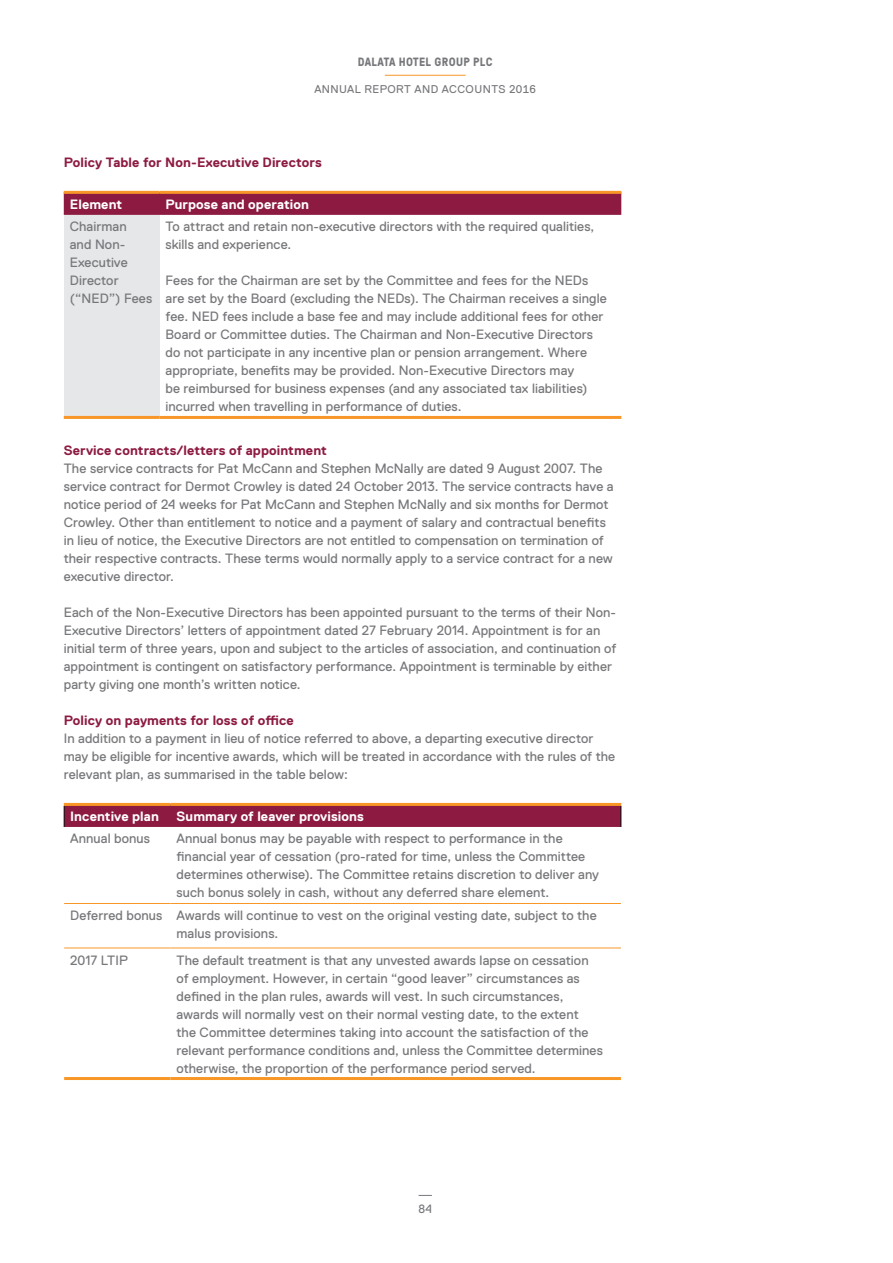
<style>
.page{position:relative;width:893px;height:1263px;background:#fff}
.page>*{position:absolute;margin:0;border:0;box-sizing:border-box;transform-origin:0 0}
.body_copy_9pt{font:13.5px/18px "Replica Std";letter-spacing:.005em;color:#77787b}
._9_bold_replica{font:700 13.5px "Replica Std";letter-spacing:.01em;color:#8d1b41}
.body_copy_9pt-2{font:700 13.5px "Replica Std";letter-spacing:.01em;color:#fff}
.t1{font:700 12px "GT Pressura";letter-spacing:.03em;color:#77787b}
.t2{font:12px "Replica Std";color:#77787b}
.t3{font:11.25px "Replica Std";letter-spacing:.04em;color:#77787b}
</style>
<div class="page">
<hr style="left:385px;top:75px;width:81px;height:1px;background:#f89728">
<svg style="left:419px;top:1195px;width:13px;height:1px"></svg>
<div style="left:64px;top:194px;width:557px;height:21px;background:#8d1b41"></div>
<div style="left:64px;top:215px;width:95px;height:202px;background:#e6e7e8"></div>
<hr style="left:64px;top:416px;width:95px;height:3px;background:#f89728">
<hr style="left:159px;top:416px;width:462px;height:3px;background:#f89728">
<hr style="left:64px;top:191px;width:95px;height:3px;background:#f89728">
<hr style="left:159px;top:191px;width:462px;height:3px;background:#f89728">
<div style="left:64px;top:804px;width:558px;height:23px;background:#8d1b41"></div>
<hr style="left:64px;top:1077px;width:107px;height:3px;background:#f89728">
<hr style="left:171px;top:1077px;width:450px;height:3px;background:#f89728">
<hr style="left:64px;top:803px;width:107px;height:3px;background:#f89728">
<hr style="left:171px;top:803px;width:450px;height:3px;background:#f89728">
<hr style="left:64px;top:903px;width:107px;height:1px;background:#f89728">
<hr style="left:171px;top:903px;width:450px;height:1px;background:#f89728">
<hr style="left:64px;top:947px;width:107px;height:1px;background:#f89728">
<hr style="left:171px;top:947px;width:450px;height:1px;background:#f89728">
<p class="t1" style="left:358px;top:53px;width:136px">DALATA HOTEL GROUP PLC</p>
<p class="t3" style="left:314px;top:83px;width:223px">ANNUAL REPORT AND ACCOUNTS 2016</p>
<p class="_9_bold_replica" style="left:64px;top:155px;width:260px">Policy Table for Non-Executive Directors</p>
<p class="body_copy_9pt-2" style="left:70px;top:197px;width:54px">Element</p>
<p class="body_copy_9pt-2" style="left:165px;top:197px;width:145px">Purpose and operation</p>
<p class="body_copy_9pt" style="left:70px;top:218px;width:84px">Chairman<br>and Non-<br>Executive<br>Director (“NED”) Fees</p>
<p class="body_copy_9pt" style="left:165px;top:218px;width:430px">To attract and retain non-executive directors with the required qualities, skills and experience.</p>
<p class="body_copy_9pt" style="left:165px;top:272px;width:443px">Fees for the Chairman are set by the Committee and fees for the NEDs are set by the Board (excluding the NEDs). The Chairman receives a single fee. NED fees include a base fee and may include additional fees for other Board or Committee duties. The Chairman and Non-Executive Directors do not participate in any incentive plan or pension arrangement. Where appropriate, benefits may be provided. Non-Executive Directors may<br>be reimbursed for business expenses (and any associated tax liabilities) incurred when travelling in performance of duties.</p>
<p class="_9_bold_replica" style="left:64px;top:443px;width:265px">Service contracts/letters of appointment</p>
<p class="body_copy_9pt" style="left:64px;top:459px;width:551px">The service contracts for Pat McCann and Stephen McNally are dated 9 August 2007. The service contract for Dermot Crowley is dated 24 October 2013. The service contracts have a notice period of 24 weeks for Pat McCann and Stephen McNally and six months for Dermot Crowley. Other than entitlement to notice and a payment of salary and contractual benefits in lieu of notice, the Executive Directors are not entitled to compensation on termination of their respective contracts. These terms would normally apply to a service contract for a new executive director.</p>
<p class="body_copy_9pt" style="left:64px;top:603px;width:554px">Each of the Non-Executive Directors has been appointed pursuant to the terms of their Non-Executive Directors’ letters of appointment dated 27 February 2014. Appointment is for an initial term of three years, upon and subject to the articles of association, and continuation of appointment is contingent on satisfactory performance. Appointment is terminable by either party giving one month’s written notice.</p>
<p class="_9_bold_replica" style="left:64px;top:713px;width:231px">Policy on payments for loss of office</p>
<p class="body_copy_9pt" style="left:64px;top:729px;width:553px">In addition to a payment in lieu of notice referred to above, a departing executive director may be eligible for incentive awards, which will be treated in accordance with the rules of the relevant plan, as summarised in the table below:</p>
<p class="body_copy_9pt-2" style="left:70px;top:809px;width:90px">Incentive plan</p>
<p class="body_copy_9pt-2" style="left:177px;top:809px;width:189px">Summary of leaver provisions</p>
<p class="body_copy_9pt" style="left:70px;top:830px;width:81px">Annual bonus</p>
<p class="body_copy_9pt" style="left:177px;top:830px;width:424px">Annual bonus may be payable with respect to performance in the financial year of cessation (pro-rated for time, unless the Committee determines otherwise). The Committee retains discretion to deliver any such bonus solely in cash, without any deferred share element.</p>
<p class="body_copy_9pt" style="left:70px;top:906px;width:94px">Deferred bonus</p>
<p class="body_copy_9pt" style="left:177px;top:906px;width:422px">Awards will continue to vest on the original vesting date, subject to the malus provisions.</p>
<p class="body_copy_9pt" style="left:70px;top:951px;width:59px">2017 LTIP</p>
<p class="body_copy_9pt" style="left:177px;top:951px;width:428px">The default treatment is that any unvested awards lapse on cessation of employment. However, in certain “good leaver” circumstances as defined in the plan rules, awards will vest. In such circumstances, awards will normally vest on their normal vesting date, to the extent<br>the Committee determines taking into account the satisfaction of the relevant performance conditions and, unless the Committee determines otherwise, the proportion of the performance period served.</p>
<p class="t2" style="left:418px;top:1202px;width:15px">84</p>
</div>
